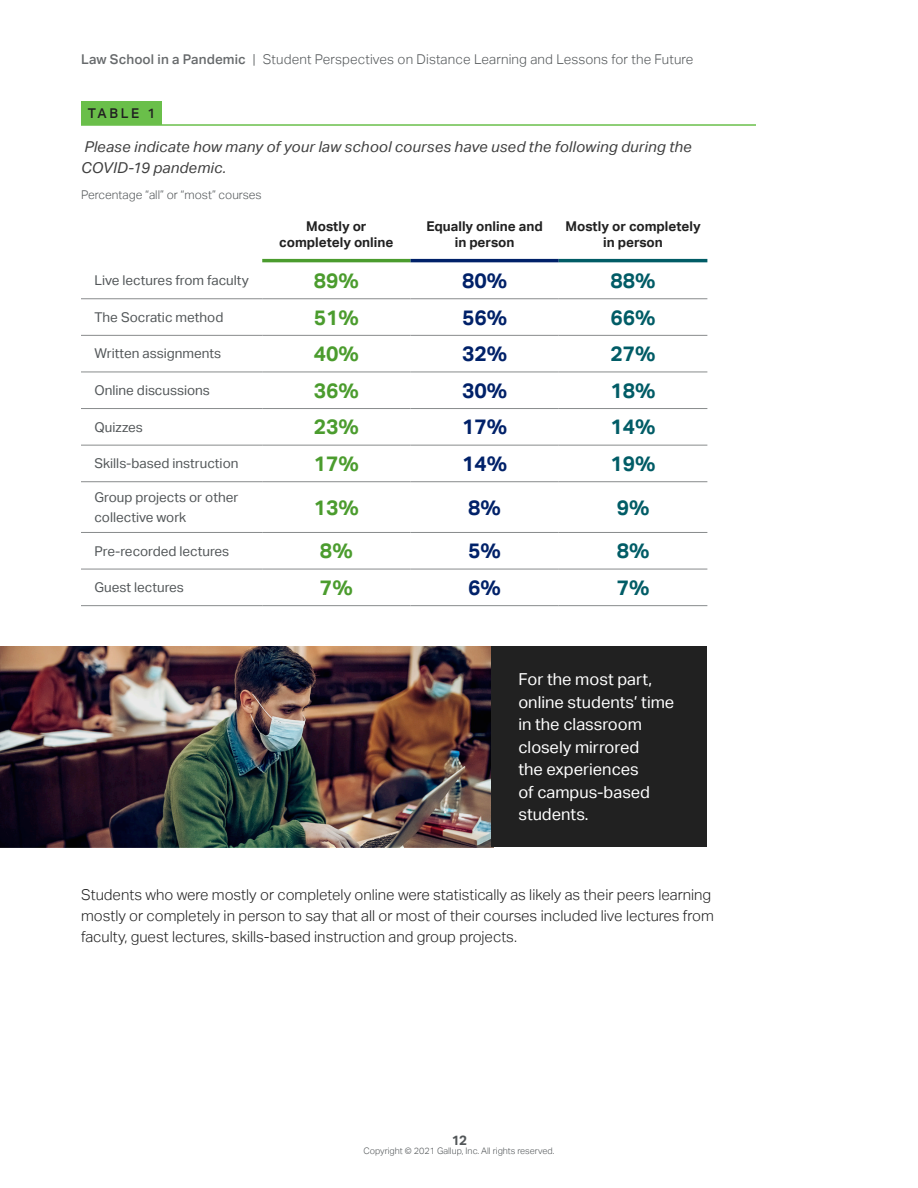
<style>
.page{position:relative;width:918px;height:1188px;background:#fff}
.page>*{position:absolute;margin:0;border:0;box-sizing:border-box;transform-origin:0 0}
.body{font:700 21px "Aktiv Grotesk";color:#4b9c2e}
.body-2{font:700 21px "Aktiv Grotesk";color:#002169}
.body-3{font:700 21px "Aktiv Grotesk";color:#015c66}
.body_shaded{font:16.5px/22.5px "Aktiv Grotesk";color:#fff}
.body-4{font:300 15px/21px "Aktiv Grotesk";color:#212121}
.element_title{font:italic 15px/21px "Aktiv Grotesk";letter-spacing:.01em;color:#3f3f3f}
.body-5{font:13.5px/19.5px "Aktiv Grotesk";color:#535759}
.t1{font:300 13.5px "Aktiv Grotesk";letter-spacing:.01em;color:#535759}
.body-6{font:700 13.5px/16.5px "Aktiv Grotesk";color:#212121;text-align:center}
.tag_shaded{font:500 13.5px "Aktiv Grotesk";letter-spacing:.2em;color:#212121}
.t2{font:700 13.5px "Aktiv Grotesk";color:#535759}
.chart_subhead{font:300 12px "Aktiv Grotesk";color:#535759}
.t3{font:300 9px "Aktiv Grotesk";color:#535759}
.s1{font-weight:500;color:#676a6c}
</style>
<div class="page">
<div style="left:81px;top:101px;width:81px;height:23px;background:#6abf4a"></div>
<hr style="left:81px;top:124px;width:675px;height:2px;background:#6abf4a">
<hr style="left:81px;top:299px;width:181px;height:1px;background:#888b8c">
<hr style="left:262px;top:299px;width:149px;height:1px;background:#888b8c">
<hr style="left:411px;top:299px;width:148px;height:1px;background:#888b8c">
<hr style="left:559px;top:299px;width:148px;height:1px;background:#888b8c">
<hr style="left:81px;top:335px;width:181px;height:1px;background:#888b8c">
<hr style="left:262px;top:335px;width:149px;height:1px;background:#888b8c">
<hr style="left:411px;top:335px;width:148px;height:1px;background:#888b8c">
<hr style="left:559px;top:335px;width:148px;height:1px;background:#888b8c">
<hr style="left:81px;top:372px;width:181px;height:1px;background:#888b8c">
<hr style="left:262px;top:372px;width:149px;height:1px;background:#888b8c">
<hr style="left:411px;top:372px;width:148px;height:1px;background:#888b8c">
<hr style="left:559px;top:372px;width:148px;height:1px;background:#888b8c">
<hr style="left:81px;top:408px;width:181px;height:1px;background:#888b8c">
<hr style="left:262px;top:408px;width:149px;height:1px;background:#888b8c">
<hr style="left:411px;top:408px;width:148px;height:1px;background:#888b8c">
<hr style="left:559px;top:408px;width:148px;height:1px;background:#888b8c">
<hr style="left:81px;top:445px;width:181px;height:1px;background:#888b8c">
<hr style="left:262px;top:445px;width:149px;height:1px;background:#888b8c">
<hr style="left:411px;top:445px;width:148px;height:1px;background:#888b8c">
<hr style="left:559px;top:445px;width:148px;height:1px;background:#888b8c">
<hr style="left:81px;top:481px;width:181px;height:1px;background:#888b8c">
<hr style="left:262px;top:481px;width:149px;height:1px;background:#888b8c">
<hr style="left:411px;top:481px;width:148px;height:1px;background:#888b8c">
<hr style="left:559px;top:481px;width:148px;height:1px;background:#888b8c">
<hr style="left:81px;top:532px;width:181px;height:1px;background:#888b8c">
<hr style="left:262px;top:532px;width:149px;height:1px;background:#888b8c">
<hr style="left:411px;top:532px;width:148px;height:1px;background:#888b8c">
<hr style="left:559px;top:532px;width:148px;height:1px;background:#888b8c">
<hr style="left:81px;top:569px;width:181px;height:1px;background:#888b8c">
<hr style="left:262px;top:569px;width:149px;height:1px;background:#888b8c">
<hr style="left:411px;top:569px;width:148px;height:1px;background:#888b8c">
<hr style="left:559px;top:569px;width:148px;height:1px;background:#888b8c">
<hr style="left:81px;top:605px;width:181px;height:1px;background:#888b8c">
<hr style="left:262px;top:605px;width:149px;height:1px;background:#888b8c">
<hr style="left:411px;top:605px;width:148px;height:1px;background:#888b8c">
<hr style="left:559px;top:605px;width:148px;height:1px;background:#888b8c">
<hr style="left:262px;top:259px;width:149px;height:3px;background:#4b9c2e">
<hr style="left:411px;top:259px;width:148px;height:3px;background:#002169">
<hr style="left:559px;top:259px;width:148px;height:3px;background:#015c66">
<img style="left:0;top:647px;width:491px;height:200px">
<div style="left:491px;top:646px;width:216px;height:201px;background:#212121"></div>
<p class="t1" style="left:81px;top:51px;width:614px"><span class="s1">Law School in a Pandemic</span> | Student Perspectives on Distance Learning and Lessons for the Future</p>
<p class="tag_shaded" style="left:88px;top:105px;width:69px">TABLE 1</p>
<p class="element_title" style="left:81px;top:136px;width:612px">Please indicate how many of your law school courses have used the following during the<br>COVID-19 pandemic.</p>
<p class="chart_subhead" style="left:81px;top:188px;width:182px">Percentage “all” or “most” courses</p>
<p class="body-6" style="left:279px;top:218px;width:116px">Mostly or completely online</p>
<p class="body-6" style="left:427px;top:218px;width:118px">Equally online and in person</p>
<p class="body-6" style="left:565px;top:218px;width:137px">Mostly or completely in person</p>
<p class="body-5" style="left:94px;top:271px;width:156px">Live lectures from faculty</p>
<p class="body" style="left:314px;top:268px;width:47px">89%</p>
<p class="body-2" style="left:462px;top:268px;width:47px">80%</p>
<p class="body-3" style="left:610px;top:268px;width:47px">88%</p>
<p class="body-5" style="left:94px;top:307px;width:130px">The Socratic method</p>
<p class="body" style="left:314px;top:305px;width:47px">51%</p>
<p class="body-2" style="left:462px;top:305px;width:47px">56%</p>
<p class="body-3" style="left:610px;top:305px;width:47px">66%</p>
<p class="body-5" style="left:94px;top:344px;width:128px">Written assignments</p>
<p class="body" style="left:314px;top:342px;width:47px">40%</p>
<p class="body-2" style="left:462px;top:342px;width:47px">32%</p>
<p class="body-3" style="left:610px;top:342px;width:47px">27%</p>
<p class="body-5" style="left:94px;top:381px;width:117px">Online discussions</p>
<p class="body" style="left:314px;top:378px;width:47px">36%</p>
<p class="body-2" style="left:462px;top:378px;width:47px">30%</p>
<p class="body-3" style="left:610px;top:378px;width:47px">18%</p>
<p class="body-5" style="left:94px;top:417px;width:50px">Quizzes</p>
<p class="body" style="left:314px;top:415px;width:47px">23%</p>
<p class="body-2" style="left:462px;top:415px;width:47px">17%</p>
<p class="body-3" style="left:610px;top:415px;width:47px">14%</p>
<p class="body-5" style="left:94px;top:454px;width:146px">Skills-based instruction</p>
<p class="body" style="left:314px;top:451px;width:47px">17%</p>
<p class="body-2" style="left:462px;top:451px;width:47px">14%</p>
<p class="body-3" style="left:610px;top:451px;width:47px">19%</p>
<p class="body-5" style="left:94px;top:488px;width:145px">Group projects or other collective work</p>
<p class="body" style="left:314px;top:495px;width:47px">13%</p>
<p class="body-2" style="left:468px;top:495px;width:34px">8%</p>
<p class="body-3" style="left:617px;top:495px;width:34px">9%</p>
<p class="body-5" style="left:94px;top:541px;width:136px">Pre-recorded lectures</p>
<p class="body" style="left:320px;top:539px;width:34px">8%</p>
<p class="body-2" style="left:468px;top:539px;width:34px">5%</p>
<p class="body-3" style="left:617px;top:539px;width:34px">8%</p>
<p class="body-5" style="left:94px;top:578px;width:91px">Guest lectures</p>
<p class="body" style="left:320px;top:575px;width:34px">7%</p>
<p class="body-2" style="left:468px;top:575px;width:34px">6%</p>
<p class="body-3" style="left:617px;top:575px;width:34px">7%</p>
<p class="body_shaded" style="left:518px;top:668px;width:157px">For the most part, online students’ time in the classroom closely mirrored<br>the experiences<br>of campus-based students.</p>
<p class="body-4" style="left:81px;top:884px;width:634px">Students who were mostly or completely online were statistically as likely as their peers learning mostly or completely in person to say that all or most of their courses included live lectures from faculty, guest lectures, skills-based instruction and group projects.</p>
<p class="t2" style="left:451px;top:1132px;width:17px">12</p>
<p class="t3" style="left:363px;top:1146px;width:193px">Copyright © 2021 Gallup, Inc. All rights reserved.</p>
</div>
